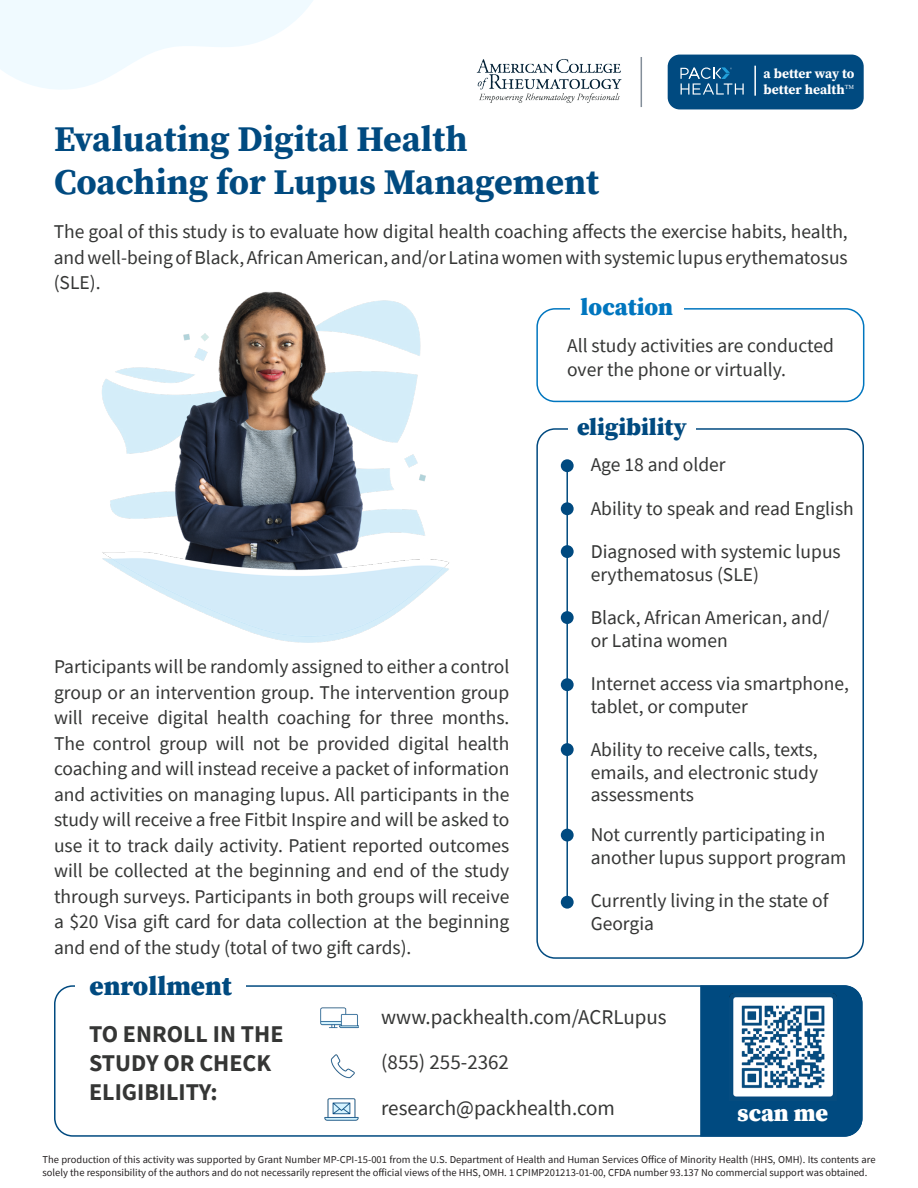
<style>
.page{position:relative;width:918px;height:1188px;background:#fff}
.page>*{position:absolute;margin:0;border:0;box-sizing:border-box;transform-origin:0 0}
.t1{font:700 36px "Source Serif Pro";color:#004a80}
.t2{font:900 27px "Source Serif Pro";color:#004a80}
.t3{font:700 24px/28.8px "Source Sans Pro";color:#353635}
.t4{font:900 24px "Source Serif Pro";color:#004a80}
.t5{font:900 24px "Source Serif Pro";color:#0076bf}
.t6{font:900 24px "Source Serif Pro";color:#fff}
.t7{font:21px "Source Sans Pro";color:#353635}
.t8{font:19.5px/25.5px "Source Sans Pro";color:#353635}
.t9{font:700 13.5px "Source Serif Pro";color:#fff}
.t10{font:10.5px/12.6px "Source Sans Pro";color:#231f20}
.s1{font-weight:300}
</style>
<div class="page">
<div style="left:54px;top:985px;width:808px;height:152px;border:2px solid #004a80;border-radius:18px"></div>
<svg style="left:0;top:0;width:313px;height:89px"></svg>
<div style="left:668px;top:55px;width:196px;height:54px;background:#004a80;border-radius:12px"></div>
<svg style="left:680px;top:67px;width:64px;height:28px"></svg>
<hr style="left:754px;top:66px;width:2px;height:30px;background:#fff">
<div style="left:536px;top:308px;width:328px;height:94px;border:2px solid #0076bf;border-radius:18px"></div>
<img style="left:102px;top:291px;width:347px;height:352px">
<div style="left:570px;top:293px;width:114px;height:30px;background:#fff"></div>
<div style="left:536px;top:428px;width:328px;height:531px;border:2px solid #004a80;border-radius:18px"></div>
<div style="left:568px;top:413px;width:128px;height:30px;background:#fff"></div>
<div style="left:561px;top:459px;width:13px;height:13px;background:#004a80;border-radius:50%"></div>
<div style="left:561px;top:502px;width:13px;height:13px;background:#004a80;border-radius:50%"></div>
<div style="left:561px;top:545px;width:13px;height:13px;background:#004a80;border-radius:50%"></div>
<div style="left:561px;top:611px;width:13px;height:13px;background:#004a80;border-radius:50%"></div>
<div style="left:561px;top:678px;width:13px;height:13px;background:#004a80;border-radius:50%"></div>
<div style="left:561px;top:743px;width:13px;height:13px;background:#004a80;border-radius:50%"></div>
<div style="left:561px;top:829px;width:13px;height:13px;background:#004a80;border-radius:50%"></div>
<hr style="left:566px;top:466px;width:2px;height:438px;background:#004a80">
<img style="left:476px;top:59px;width:146px;height:44px">
<img style="left:330px;top:1054px;width:25px;height:25px">
<img style="left:325px;top:1098px;width:34px;height:23px">
<img style="left:321px;top:1007px;width:38px;height:22px">
<hr style="left:641px;top:57px;width:1px;height:50px;background:#838e99">
<div style="left:700px;top:985px;width:162px;height:152px;background:#004a80"></div>
<div style="left:76px;top:970px;width:170px;height:30px;background:#fff"></div>
<img style="left:730px;top:993px;width:106px;height:108px">
<div style="left:712px;top:993px;width:12px;height:102px;background:#004a80"></div>
<div style="left:841px;top:990px;width:11px;height:102px;background:#004a80"></div>
<hr style="left:738px;top:1125px;width:100px;height:3px;background:#004a80">
<div style="left:561px;top:896px;width:13px;height:13px;background:#004a80;border-radius:50%"></div>
<p class="t9" style="left:764px;top:64px;width:92px">a better way to</p>
<p class="t9" style="left:764px;top:80px;width:92px">better health<span class="s1">™</span></p>
<p class="t1" style="left:54px;top:114px;width:415px">Evaluating Digital Health</p>
<p class="t1" style="left:54px;top:157px;width:547px">Coaching for Lupus Management</p>
<p class="t8" style="left:54px;top:219px;width:796px;text-align:justify">The goal of this study is to evaluate how digital health coaching affects the exercise habits, health, and well-being of Black, African American, and/or Latina women with systemic lupus erythematosus (SLE).</p>
<p class="t5" style="left:581px;top:290px;width:94px">location</p>
<p class="t8" style="left:54px;top:654px;width:457px;text-align:justify">Participants will be randomly assigned to either a control group or an intervention group. The intervention group will receive digital health coaching for three months.<br>The control group will not be provided digital health coaching and will instead receive a packet of information and activities on managing lupus. All participants in the study will receive a free Fitbit Inspire and will be asked to use it to track daily activity. Patient reported outcomes will be collected at the beginning and end of the study through surveys. Participants in both groups will receive a $20 Visa gift card for data collection at the beginning and end of the study (total of two gift cards).</p>
<p class="t2" style="left:89px;top:967px;width:144px">enrollment</p>
<p class="t8" style="left:567px;top:334px;width:268px;line-height:23.4px">All study activities are conducted over the phone or virtually.</p>
<p class="t4" style="left:577px;top:410px;width:111px">eligibility</p>
<p class="t8" style="left:591px;top:451px;width:137px">Age 18 and older</p>
<p class="t8" style="left:591px;top:495px;width:265px">Ability to speak and read English</p>
<p class="t8" style="left:591px;top:541px;width:252px;line-height:22.5px">Diagnosed with systemic lupus erythematosus (SLE)</p>
<p class="t8" style="left:591px;top:607px;width:240px;line-height:22.5px">Black, African American, and/ or Latina women</p>
<p class="t8" style="left:591px;top:672px;width:260px;line-height:22.5px">Internet access via smartphone, tablet, or computer</p>
<p class="t8" style="left:591px;top:738px;width:229px;line-height:22.5px;text-align:justify">Ability to receive calls, texts, emails, and electronic study assessments</p>
<p class="t8" style="left:591px;top:823px;width:257px;line-height:22.5px">Not currently participating in another lupus support program</p>
<p class="t8" style="left:591px;top:889px;width:239px;line-height:22.5px">Currently living in the state of<br>Georgia</p>
<p class="t3" style="left:89px;top:1019px;width:196px">TO ENROLL IN THE<br>STUDY OR CHECK<br>ELIGIBILITY:</p>
<p class="t7" style="left:381px;top:1004px;width:287px">www.packhealth.com/ACRLupus</p>
<p class="t7" style="left:381px;top:1049px;width:129px">(855) 255-2362</p>
<p class="t7" style="left:381px;top:1095px;width:235px">research@packhealth.com</p>
<p class="t6" style="left:738px;top:1096px;width:92px">scan me</p>
<p class="t10" style="left:42px;top:1153px;width:835px">The production of this activity was supported by Grant Number MP-CPI-15-001 from the U.S. Department of Health and Human Services Office of Minority Health (HHS, OMH). Its contents are solely the responsibility of the authors and do not necessarily represent the official views of the HHS, OMH. 1 CPIMP201213-01-00, CFDA number 93.137 No commercial support was obtained.</p>
</div>
